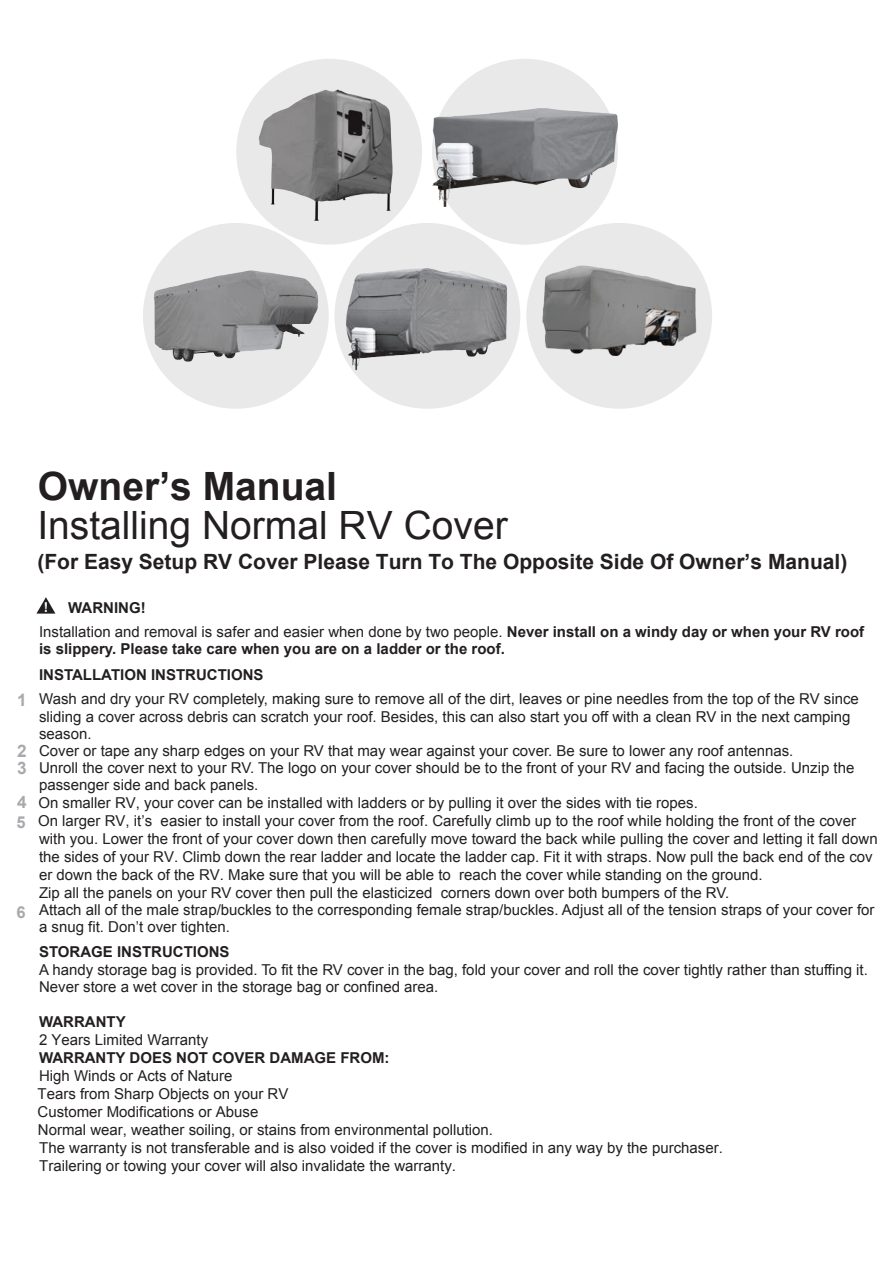
<style>
.page{position:relative;width:893px;height:1263px;background:#fff}
.page>*{position:absolute;margin:0;border:0;box-sizing:border-box;transform-origin:0 0}
.t1{font:39px "Arial";color:#231f20}
.t2{font:700 39px "Arial";color:#231f20}
.t3{font:700 21px "Arial";color:#231f20}
.t4{font:700 17.25px/17px "Arial";color:#a8a9ad}
.t5{font:700 16.5px "Arial";color:#a8a9ad}
.t6{font:15px/17.5px "Arial";color:#231f20}
.t7{font:700 15px/25.3px "Arial";color:#231f20}
.t8{font:700 13.65px "Arial";color:#fff}
.s1{font-weight:700}
</style>
<div class="page">
<div style="left:143px;top:223px;width:186px;height:186px;background:#e9e9e9;border-radius:50%"></div>
<img style="left:154px;top:255px;width:164px;height:124px">
<div style="left:334px;top:223px;width:186px;height:186px;background:#e9e9e9;border-radius:50%"></div>
<img style="left:345px;top:256px;width:162px;height:125px">
<div style="left:236px;top:59px;width:186px;height:186px;background:#e9e9e9;border-radius:50%"></div>
<img style="left:258px;top:89px;width:142px;height:136px">
<div style="left:526px;top:223px;width:186px;height:186px;background:#e9e9e9;border-radius:50%"></div>
<img style="left:540px;top:260px;width:159px;height:96px">
<div style="left:432px;top:59px;width:186px;height:186px;background:#e9e9e9;border-radius:50%"></div>
<img style="left:433px;top:109px;width:185px;height:98px">
<svg style="left:36px;top:597px;width:19px;height:17px"></svg>
<p class="t4" style="left:17px;top:692px;width:11px">1</p>
<p class="t4" style="left:17px;top:743px;width:11px">2<br>3</p>
<p class="t4" style="left:17px;top:794px;width:11px">4</p>
<p class="t5" style="left:17px;top:811px;width:11px">5</p>
<p class="t5" style="left:16px;top:901px;width:11px">6</p>
<h1 class="t2" style="left:38px;top:460px;width:301px">Owner’s Manual</h1>
<h1 class="t1" style="left:37px;top:500px;width:472px">Installing Normal RV Cover</h1>
<h2 class="t3" style="left:37px;top:548px;width:811px">(For Easy Setup RV Cover Please Turn To The Opposite Side Of Owner’s Manual)</h2>
<p class="t6" style="left:39px;top:595px;width:827px;line-height:24.6px;text-indent:29px"><span class="s1">WARNING!<br></span>Installation and removal is safer and easier when done by two people. <span class="s1">Never install on a windy day or when your RV roof</span></p>
<p class="t7" style="left:39px;top:637px;width:467px">is slippery. Please take care when you are on a ladder or the roof.<br>INSTALLATION INSTRUCTIONS</p>
<p class="t6" style="left:38px;top:690px;width:841px">Wash and dry your RV completely, making sure to remove all of the dirt, leaves or pine needles from the top of the RV since sliding a cover across debris can scratch your roof. Besides, this can also start you off with a clean RV in the next camping season.<br>Cover or tape any sharp edges on your RV that may wear against your cover. Be sure to lower any roof antennas.<br>Unroll the cover next to your RV. The logo on your cover should be to the front of your RV and facing the outside. Unzip the passenger side and back panels.<br>On smaller RV, your cover can be installed with ladders or by pulling it over the sides with tie ropes.<br>On larger RV, it’s easier to install your cover from the roof. Carefully climb up to the roof while holding the front of the cover with you. Lower the front of your cover down then carefully move toward the back while pulling the cover and letting it fall down the sides of your RV. Climb down the rear ladder and locate the ladder cap. Fit it with straps. Now pull the back end of the cov er down the back of the RV. Make sure that you will be able to reach the cover while standing on the ground.<br>Zip all the panels on your RV cover then pull the elasticized corners down over both bumpers of the RV.<br>Attach all of the male strap/buckles to the corresponding female strap/buckles. Adjust all of the tension straps of your cover for a snug fit. Don’t over tighten.</p>
<p class="t7" style="left:39px;top:940px;width:192px">STORAGE INSTRUCTIONS</p>
<p class="t6" style="left:39px;top:961px;width:830px">A handy storage bag is provided. To fit the RV cover in the bag, fold your cover and roll the cover tightly rather than stuffing it.<br>Never store a wet cover in the storage bag or confined area.</p>
<p class="t7" style="left:39px;top:1009px;width:88px">WARRANTY</p>
<p class="t6" style="left:39px;top:1031px;width:171px">2 Years Limited Warranty</p>
<p class="t7" style="left:39px;top:1045px;width:352px">WARRANTY DOES NOT COVER DAMAGE FROM:</p>
<p class="t6" style="left:38px;top:1067px;width:687px;line-height:18px">High Winds or Acts of Nature<br>Tears from Sharp Objects on your RV<br>Customer Modifications or Abuse<br>Normal wear, weather soiling, or stains from environmental pollution.<br>The warranty is not transferable and is also voided if the cover is modified in any way by the purchaser.<br>Trailering or towing your cover will also invalidate the warranty.</p>
<p class="t8" style="left:44px;top:598px;width:6px">!</p>
</div>
